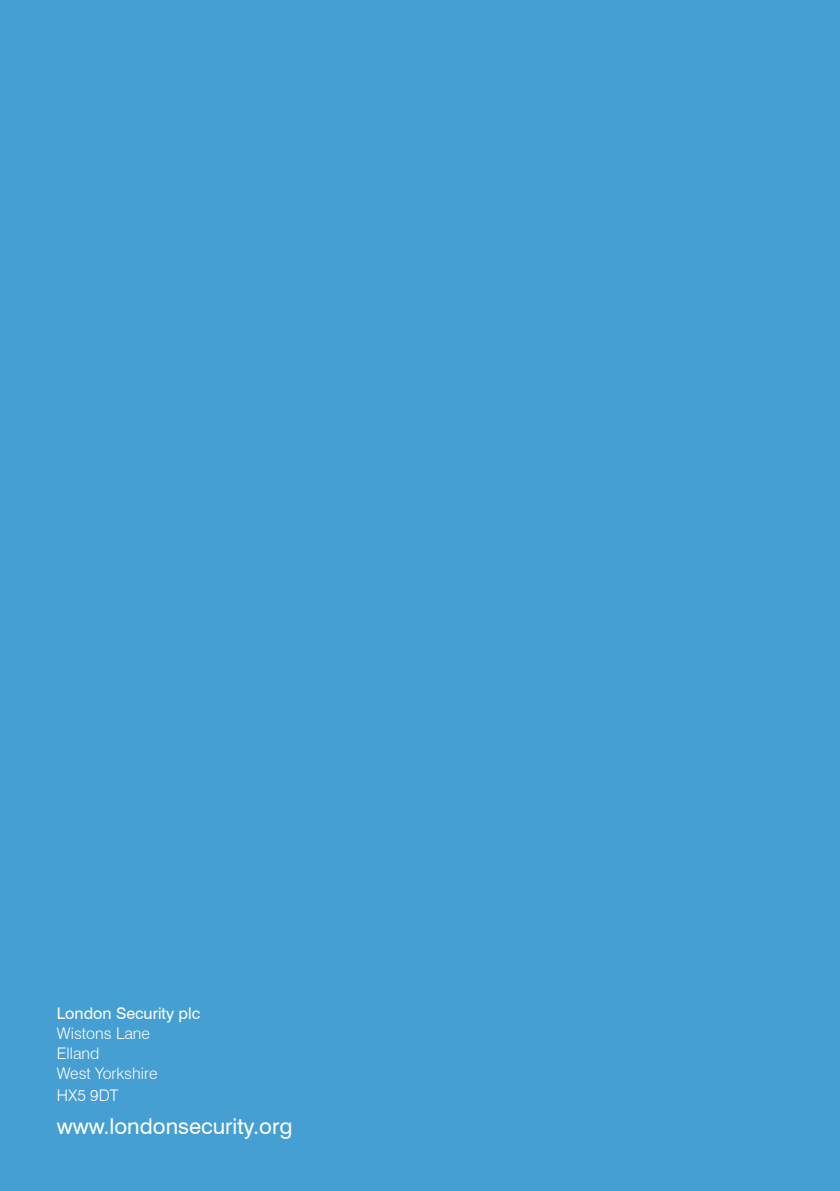
<style>
.page{position:relative;width:840px;height:1191px;background:#fff}
.page>*{position:absolute;margin:0;border:0;box-sizing:border-box;transform-origin:0 0}
.Back_Cover_Web_Text{font:22px "Swiss 721 BT";color:#fff}
.Body_Text_-_Back_Cov{font:300 16px/20px "Swiss 721 BT";color:#fff}
.Subhd_1{font:16px "Swiss 721 BT";color:#fff}
</style>
<div class="page">
<div style="left:0;top:0;width:839px;height:1191px;background:#459fd3"></div>
<p class="Subhd_1" style="left:57px;top:1003px;width:145px">London Security plc</p>
<p class="Body_Text_-_Back_Cov" style="left:57px;top:1023px;width:102px">Wistons Lane<br>Elland<br>West Yorkshire</p>
<p class="Body_Text_-_Back_Cov" style="left:57px;top:1085px;width:63px">HX5 9DT</p>
<p class="Back_Cover_Web_Text" style="left:57px;top:1113px;width:237px">www.londonsecurity.org</p>
</div>
